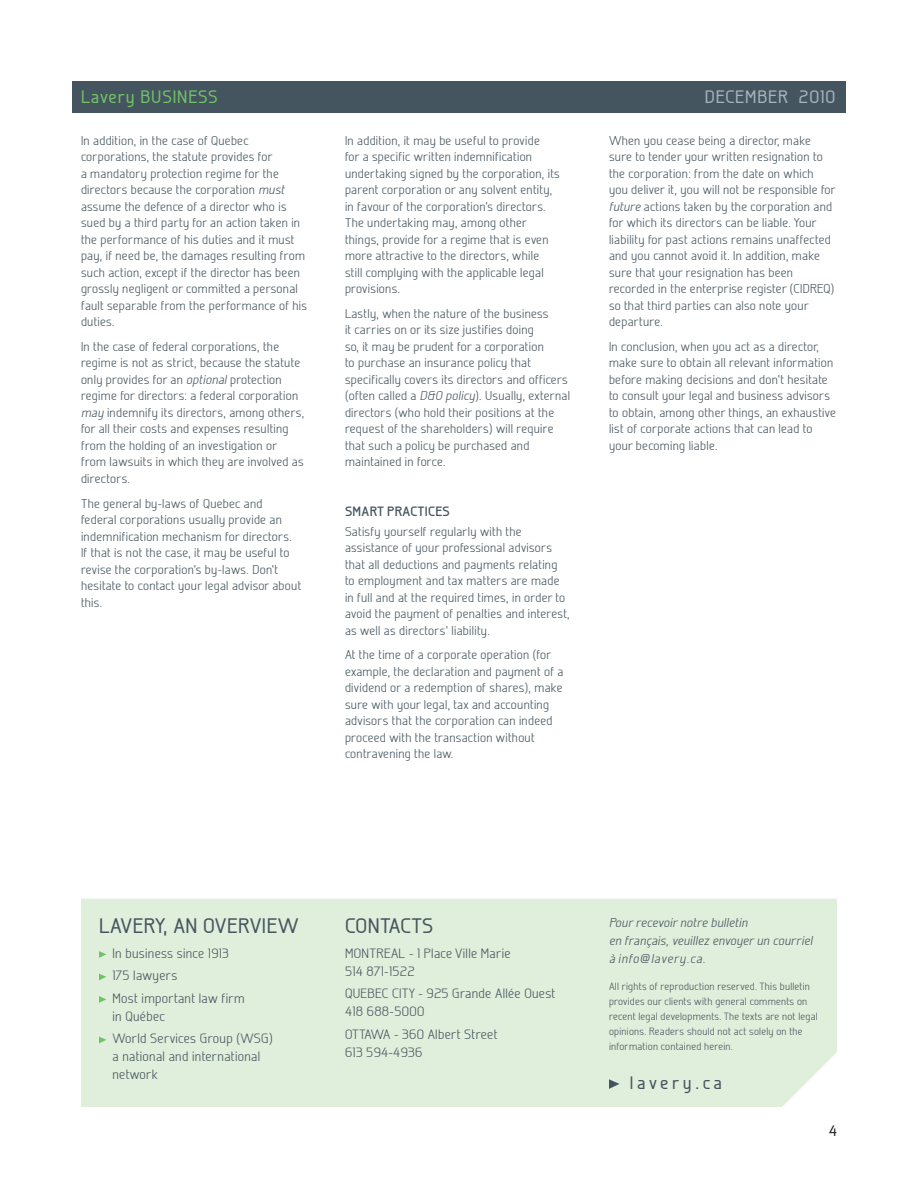
<style>
.page{position:relative;width:918px;height:1188px;background:#fff}
.page>*{position:absolute;margin:0;border:0;box-sizing:border-box;transform-origin:0 0}
.t1{font:500 21px "Galette";letter-spacing:.025em;color:#45555f}
.t2{font:500 21px "Galette";letter-spacing:-.005em;color:#45555f}
.t3{font:500 18px "Galette";letter-spacing:.05em;color:#71c167}
.t4{font:500 18px "Galette";letter-spacing:.05em;color:#a8b4bc}
.t5{font:500 18px "Galette";letter-spacing:.2em;color:#45555f}
.t6{font:500 15px "Galette";color:#231f20}
.t7{font:300 13.5px/18px "Galette";letter-spacing:.025em;color:#45555f}
.Titre_2{font:700 13.5px "Galette";letter-spacing:.025em;color:#45555f}
.Texte{font:300 12.75px/16.5px "Galette";letter-spacing:.025em;color:#45555f}
.t8{font:italic 300 12.75px/18px "Galette";letter-spacing:.025em;color:#45555f}
.t9{font:300 10.5px/15px "Galette";letter-spacing:.025em;color:#45555f}
.s1{font-style:italic}
</style>
<div class="page">
<div style="left:72px;top:81px;width:774px;height:31px;background:#45555f"></div>
<div style="left:81px;top:899px;width:756px;height:208px;background:#e0efdb"></div>
<svg style="left:609px;top:1079px;width:11px;height:10px"></svg>
<svg style="left:99px;top:951px;width:7px;height:7px"></svg>
<svg style="left:99px;top:974px;width:7px;height:6px"></svg>
<svg style="left:99px;top:996px;width:7px;height:7px"></svg>
<svg style="left:99px;top:1037px;width:7px;height:6px"></svg>
<h2 class="t3" style="left:81px;top:86px;width:138px">Lavery BUSINESS</h2>
<h2 class="t4" style="left:705px;top:86px;width:132px">DECEMBER 2010</h2>
<p class="Texte" style="left:81px;top:132px;width:228px">In addition, in the case of Quebec corporations, the statute provides for<br>a mandatory protection regime for the directors because the corporation <span class="s1">must </span>assume the defence of a director who is sued by a third party for an action taken in the performance of his duties and it must pay, if need be, the damages resulting from such action, except if the director has been grossly negligent or committed a personal fault separable from the performance of his duties.</p>
<p class="Texte" style="left:81px;top:338px;width:225px">In the case of federal corporations, the regime is not as strict, because the statute only provides for an <span class="s1">optional</span> protection regime for directors: a federal corporation <span class="s1">may</span> indemnify its directors, among others, for all their costs and expenses resulting from the holding of an investigation or from lawsuits in which they are involved as directors.</p>
<p class="Texte" style="left:81px;top:495px;width:222px">The general by-laws of Quebec and<br>federal corporations usually provide an indemnification mechanism for directors.<br>If that is not the case, it may be useful to revise the corporation’s by-laws. Don’t hesitate to contact your legal advisor about this.</p>
<p class="Texte" style="left:345px;top:132px;width:216px">In addition, it may be useful to provide<br>for a specific written indemnification undertaking signed by the corporation, its parent corporation or any solvent entity, in favour of the corporation’s directors.<br>The undertaking may, among other things, provide for a regime that is even more attractive to the directors, while<br>still complying with the applicable legal provisions.</p>
<p class="Texte" style="left:345px;top:305px;width:227px">Lastly, when the nature of the business<br>it carries on or its size justifies doing<br>so, it may be prudent for a corporation<br>to purchase an insurance policy that specifically covers its directors and officers (often called a <span class="s1">D&amp;O policy</span>). Usually, external directors (who hold their positions at the request of the shareholders) will require that such a policy be purchased and maintained in force.</p>
<p class="Titre_2" style="left:345px;top:503px;width:106px">SMART PRACTICES</p>
<p class="Texte" style="left:345px;top:523px;width:226px">Satisfy yourself regularly with the assistance of your professional advisors that all deductions and payments relating to employment and tax matters are made in full and at the required times, in order to avoid the payment of penalties and interest, as well as directors’ liability.</p>
<p class="Texte" style="left:345px;top:647px;width:220px">At the time of a corporate operation (for example, the declaration and payment of a dividend or a redemption of shares), make sure with your legal, tax and accounting advisors that the corporation can indeed proceed with the transaction without contravening the law.</p>
<p class="Texte" style="left:609px;top:132px;width:228px">When you cease being a director, make sure to tender your written resignation to the corporation: from the date on which<br>you deliver it, you will not be responsible for <span class="s1">future</span> actions taken by the corporation and for which its directors can be liable. Your liability for past actions remains unaffected and you cannot avoid it. In addition, make sure that your resignation has been recorded in the enterprise register (CIDREQ) so that third parties can also note your departure.</p>
<p class="Texte" style="left:609px;top:338px;width:228px">In conclusion, when you act as a director, make sure to obtain all relevant information before making decisions and don’t hesitate to consult your legal and business advisors to obtain, among other things, an exhaustive list of corporate actions that can lead to your becoming liable.</p>
<p class="t1" style="left:99px;top:913px;width:201px">LAVERY, AN OVERVIEW</p>
<p class="t7" style="left:112px;top:944px;width:118px">In business since 1913</p>
<p class="t7" style="left:112px;top:966px;width:66px">175 lawyers</p>
<p class="t7" style="left:112px;top:989px;width:134px">Most important law firm in Québec</p>
<p class="t7" style="left:112px;top:1029px;width:162px">World Services Group (WSG) a national and international network</p>
<p class="t2" style="left:345px;top:913px;width:90px">CONTACTS</p>
<p class="t7" style="left:345px;top:944px;width:167px">MONTREAL - 1 Place Ville Marie<br>514 871-1522</p>
<p class="t7" style="left:345px;top:984px;width:212px">QUEBEC CITY - 925 Grande Allée Ouest<br>418 688-5000</p>
<p class="t7" style="left:345px;top:1025px;width:154px">OTTAWA - 360 Albert Street<br>613 594-4936</p>
<p class="t8" style="left:609px;top:913px;width:205px">Pour recevoir notre bulletin<br>en français, veuillez envoyer un courriel à info@lavery.ca.</p>
<p class="t9" style="left:609px;top:979px;width:210px">All rights of reproduction reserved. This bulletin provides our clients with general comments on recent legal developments. The texts are not legal opinions. Readers should not act solely on the information contained herein.</p>
<p class="t5" style="left:630px;top:1072px;width:94px">lavery.ca</p>
<p class="t6" style="left:829px;top:1122px;width:10px">4</p>
</div>
